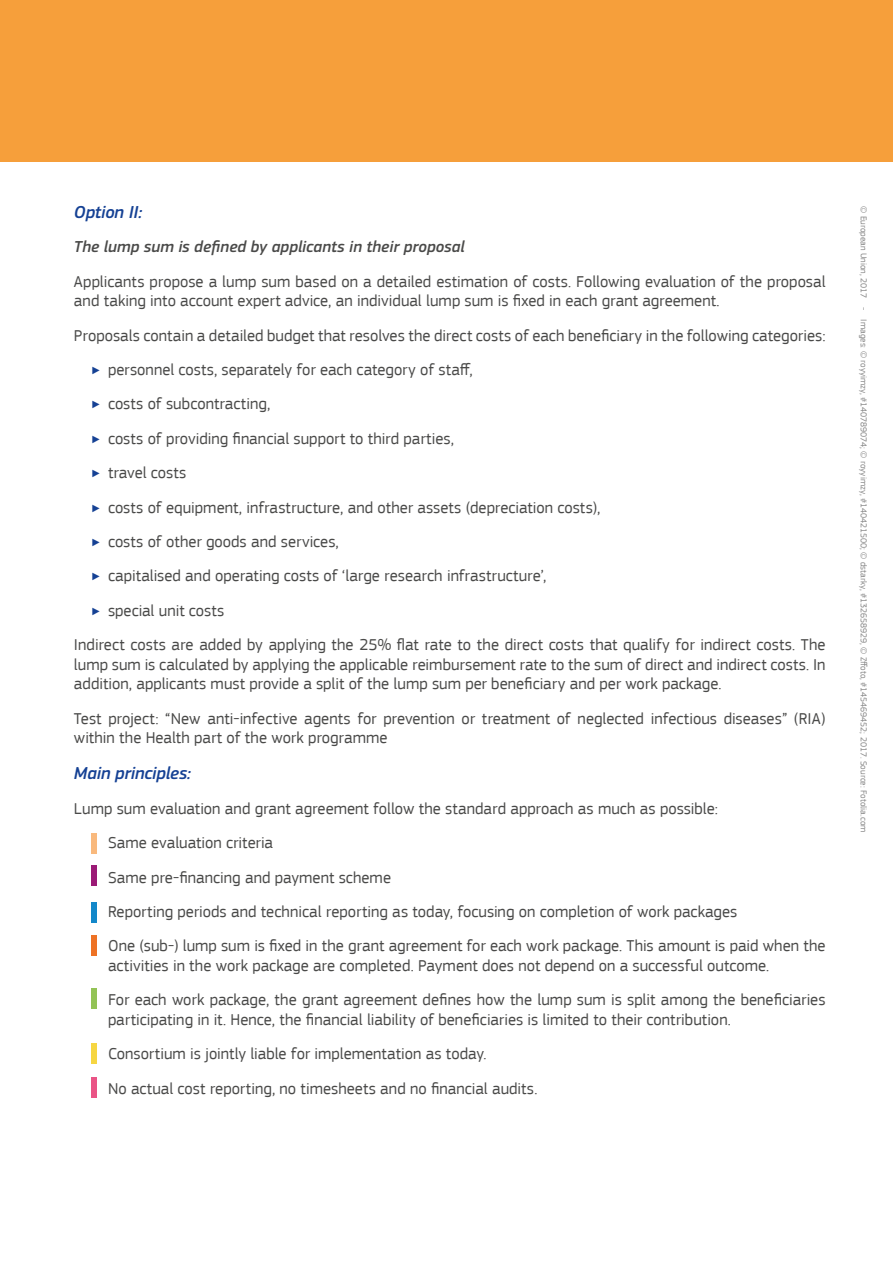
<style>
.page{position:relative;width:893px;height:1263px;background:#fff}
.page>*{position:absolute;margin:0;border:0;box-sizing:border-box;transform-origin:0 0}
.t1{font:italic 500 18px "EC Square Sans Pro";letter-spacing:-.01em;color:#154194}
.t2{font:16.5px/34.3px "EC Square Sans Pro";color:#4a4a49}
.t3{font:italic 500 16.5px "EC Square Sans Pro";color:#4a4a49}
.t4{font:9px "EC Square Sans Pro";color:#878787}
.s1{font-weight:700;color:#154194}
</style>
<div class="page">
<div style="left:91px;top:1043px;width:6px;height:20px;background:#f6d642"></div>
<div style="left:91px;top:1077px;width:6px;height:20px;background:#ea5486"></div>
<div style="left:91px;top:833px;width:6px;height:20px;background:#f9b97d"></div>
<div style="left:91px;top:988px;width:6px;height:20px;background:#93c356"></div>
<div style="left:91px;top:935px;width:6px;height:20px;background:#ee7225"></div>
<div style="left:91px;top:902px;width:6px;height:20px;background:#1388ca"></div>
<div style="left:91px;top:865px;width:6px;height:20px;background:#9b1a76"></div>
<div style="left:0;top:0;width:893px;height:162px;background:#f69f3b"></div>
<p class="t1" style="left:74px;top:201px;width:70px">Option II:</p>
<p class="t3" style="left:74px;top:237px;width:392px">The lump sum is defined by applicants in their proposal</p>
<p class="t2" style="left:74px;top:272px;width:753px;line-height:19.5px">Applicants propose a lump sum based on a detailed estimation of costs. Following evaluation of the proposal and taking into account expert advice, an individual lump sum is fixed in each grant agreement.</p>
<p class="t2" style="left:74px;top:318px;width:753px">Proposals contain a detailed budget that resolves the direct costs of each beneficiary in the following categories:</p>
<p class="t2" style="left:91px;top:352px;width:383px"><span class="s1">‣</span> personnel costs, separately for each category of staff,</p>
<p class="t2" style="left:91px;top:387px;width:181px"><span class="s1">‣</span> costs of subcontracting,</p>
<p class="t2" style="left:91px;top:421px;width:364px"><span class="s1">‣</span> costs of providing financial support to third parties,</p>
<p class="t2" style="left:91px;top:456px;width:97px"><span class="s1">‣</span> travel costs</p>
<p class="t2" style="left:91px;top:490px;width:511px"><span class="s1">‣</span> costs of equipment, infrastructure, and other assets (depreciation costs),</p>
<p class="t2" style="left:91px;top:524px;width:249px"><span class="s1">‣</span> costs of other goods and services,</p>
<p class="t2" style="left:91px;top:559px;width:457px"><span class="s1">‣</span> capitalised and operating costs of ‘large research infrastructure’,</p>
<p class="t2" style="left:91px;top:593px;width:135px"><span class="s1">‣</span> special unit costs</p>
<p class="t2" style="left:74px;top:628px;width:753px">Indirect costs are added by applying the 25% flat rate to the direct costs that qualify for indirect costs. The</p>
<p class="t2" style="left:74px;top:654px;width:753px;line-height:19.5px">lump sum is calculated by applying the applicable reimbursement rate to the sum of direct and indirect costs. In addition, applicants must provide a split of the lump sum per beneficiary and per work package.</p>
<p class="t2" style="left:74px;top:708px;width:753px;line-height:19.5px">Test project: “New anti-infective agents for prevention or treatment of neglected infectious diseases” (RIA) within the Health part of the work programme</p>
<p class="t1" style="left:74px;top:763px;width:119px">Main principles:</p>
<p class="t2" style="left:108px;top:791px;width:719px;text-indent:-34px">Lump sum evaluation and grant agreement follow the standard approach as much as possible:<br>Same evaluation criteria<br>Same pre-financing and payment scheme<br>Reporting periods and technical reporting as today, focusing on completion of work packages<br>One (sub-) lump sum is fixed in the grant agreement for each work package. This amount is paid when the</p>
<p class="t2" style="left:108px;top:948px;width:719px">activities in the work package are completed. Payment does not depend on a successful outcome.<br>For each work package, the grant agreement defines how the lump sum is split among the beneficiaries</p>
<p class="t2" style="left:108px;top:1002px;width:624px">participating in it. Hence, the financial liability of beneficiaries is limited to their contribution.<br>Consortium is jointly liable for implementation as today.<br>No actual cost reporting, no timesheets and no financial audits.</p>
<p class="t4" style="left:869px;top:206px;width:628px;rotate:90deg">© European Union, 2017 - Images: © royyimzy, #140789074; © royyimzy, #140421500; © dstarky, #132658929, © Zffoto, #145469452; 2017. Source: Fotolia.com</p>
</div>
